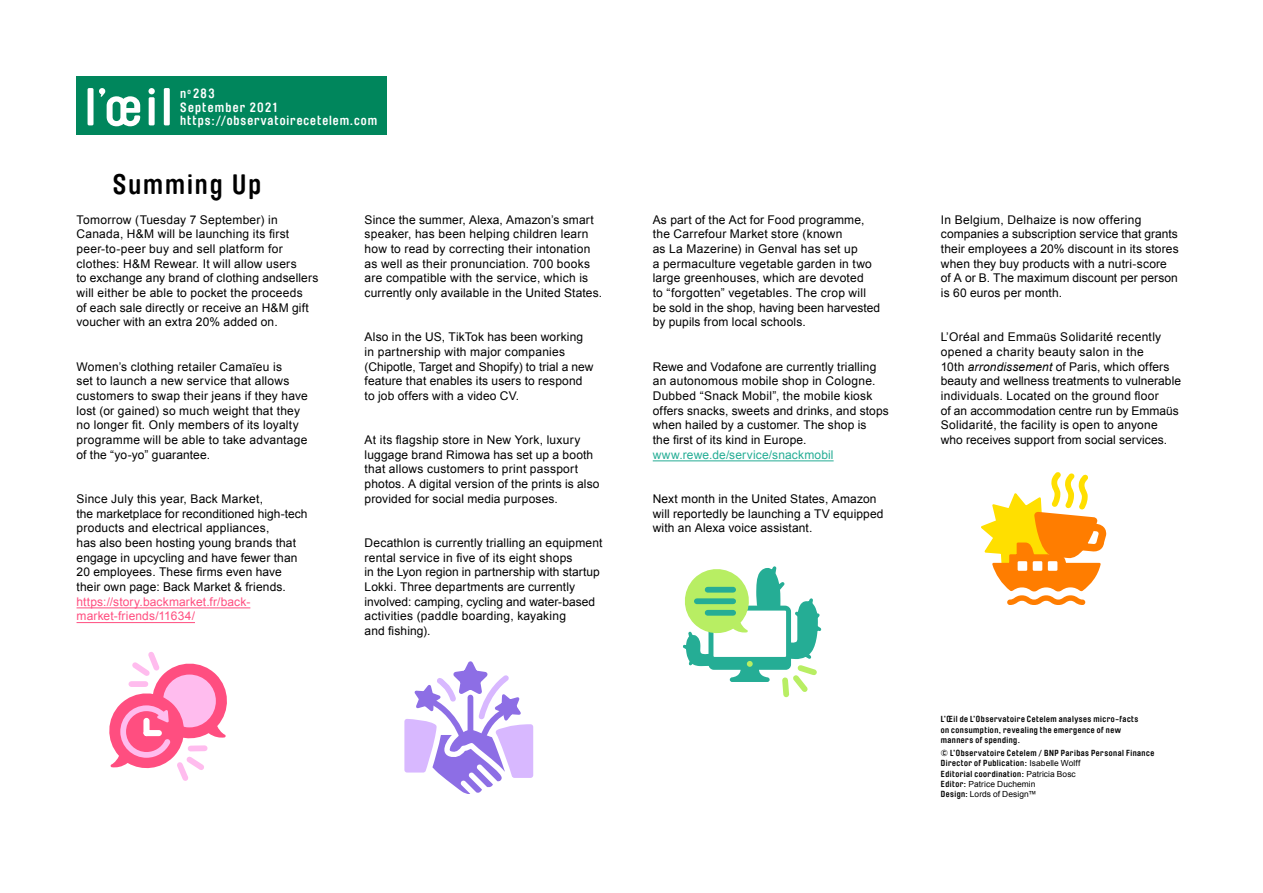
<style>
.page{position:relative;width:1263px;height:893px;background:#fff}
.page>*{position:absolute;margin:0;border:0;box-sizing:border-box;transform-origin:0 0}
.OEIL___titres__Et_au{font:700 27.75px "Brauer Neue";letter-spacing:.075em;color:#000}
.OEIL___numéro{font:700 13.2px/13.5px "Brauer Neue";letter-spacing:.075em;color:#fff}
.OEIL___texte_courant{font:12px/14.7px "Arial";letter-spacing:.015em;color:#000}
.OEIL___En_bref___sit{font:12px/14.7px "Arial";letter-spacing:.01em;color:#ff4e80}
.OEIL___En_bref___sit-2{font:12px "Arial";letter-spacing:.01em;color:#25ad95}
.OEIL___ours{font:700 8.7px/10.2px "Brauer Neue";letter-spacing:.05em;color:#000}
.OEIL___ours-2{font:8.4px/10.2px "Arial";letter-spacing:.005em;color:#000}
.s1{font-style:italic}
.s2{font-family:"Arial";font-weight:400;font-size:8.4px}
.s3{font-family:"Brauer Neue";font-weight:700;font-size:8.7px}
</style>
<div class="page">
<hr style="left:77px;top:607px;width:173px;height:1px;background:#ff4e80">
<hr style="left:77px;top:622px;width:118px;height:1px;background:#ff4e80">
<hr style="left:653px;top:460px;width:181px;height:1px;background:#25ad95">
<svg style="left:109px;top:652px;width:118px;height:129px"></svg>
<div style="left:143px;top:718px;width:7px;height:18px;border:3px solid #fff;border-radius:2px"></div>
<div style="left:144px;top:730px;width:18px;height:6px;border:3px solid #fff;border-radius:2px"></div>
<svg style="left:404px;top:661px;width:129px;height:133px"></svg>
<svg style="left:683px;top:566px;width:139px;height:132px"></svg>
<svg style="left:981px;top:472px;width:126px;height:133px"></svg>
<div style="left:1048px;top:561px;width:9px;height:10px;background:#fff;border:2px solid #fff"></div>
<div style="left:1033px;top:561px;width:9px;height:10px;background:#fff;border:2px solid #fff"></div>
<div style="left:1017px;top:561px;width:10px;height:10px;background:#fff;border:2px solid #fff"></div>
<div style="left:77px;top:77px;width:310px;height:58px;background:#00865c"></div>
<svg style="left:88px;top:88px;width:82px;height:38px"></svg>
<p class="OEIL___numéro" style="left:180px;top:87px;width:198px">n<sup>o</sup> 283<br>September 2021 https://observatoirecetelem.com</p>
<p class="OEIL___titres__Et_au" style="left:113px;top:169px;width:150px">Summing Up</p>
<p class="OEIL___texte_courant" style="left:77px;top:212px;width:243px">Tomorrow (Tuesday 7 September) in Canada, H&amp;M will be launching its first peer‑to-peer buy and sell platform for clothes: H&amp;M Rewear. It will allow users<br>to exchange any brand of clothing andsellers will either be able to pocket the proceeds<br>of each sale directly or receive an H&amp;M gift voucher with an extra 20% added on.</p>
<p class="OEIL___texte_courant" style="left:77px;top:359px;width:233px">Women’s clothing retailer Camaïeu is<br>set to launch a new service that allows customers to swap their jeans if they have lost (or gained) so much weight that they no longer fit. Only members of its loyalty programme will be able to take advantage of the “yo-yo” guarantee.</p>
<p class="OEIL___texte_courant" style="left:77px;top:491px;width:233px">Since July this year, Back Market,<br>the marketplace for reconditioned high‑tech products and electrical appliances,<br>has also been hosting young brands that engage in upcycling and have fewer than 20 employees. These firms even have their own page: Back Market &amp; friends.</p>
<p class="OEIL___En_bref___sit" style="left:77px;top:594px;width:175px">https://story.backmarket.fr/back&shy;market-friends/11634/</p>
<p class="OEIL___texte_courant" style="left:365px;top:212px;width:239px">Since the summer, Alexa, Amazon’s smart speaker, has been helping children learn how to read by correcting their intonation as well as their pronunciation. 700 books are compatible with the service, which is currently only available in the United States.</p>
<p class="OEIL___texte_courant" style="left:365px;top:330px;width:230px">Also in the US, TikTok has been working in partnership with major companies (Chipotle, Target and Shopify) to trial a new feature that enables its users to respond to job offers with a video CV.</p>
<p class="OEIL___texte_courant" style="left:365px;top:433px;width:236px">At its flagship store in New York, luxury luggage brand Rimowa has set up a booth that allows customers to print passport photos. A digital version of the prints is also provided for social media purposes.</p>
<p class="OEIL___texte_courant" style="left:365px;top:536px;width:239px">Decathlon is currently trialling an equipment rental service in five of its eight shops<br>in the Lyon region in partnership with startup Lokki. Three departments are currently involved: camping, cycling and water‑based activities (paddle boarding, kayaking<br>and fishing).</p>
<p class="OEIL___texte_courant" style="left:653px;top:212px;width:229px">As part of the Act for Food programme, the Carrefour Market store (known<br>as La Mazerine) in Genval has set up<br>a permaculture vegetable garden in two large greenhouses, which are devoted<br>to “forgotten” vegetables. The crop will be sold in the shop, having been harvested by pupils from local schools.</p>
<p class="OEIL___texte_courant" style="left:653px;top:359px;width:238px">Rewe and Vodafone are currently trialling an autonomous mobile shop in Cologne.<br>Dubbed “Snack Mobil”, the mobile kiosk offers snacks, sweets and drinks, and stops when hailed by a customer. The shop is<br>the first of its kind in Europe.</p>
<p class="OEIL___En_bref___sit-2" style="left:653px;top:447px;width:182px">www.rewe.de/service/snackmobil</p>
<p class="OEIL___texte_courant" style="left:653px;top:491px;width:232px">Next month in the United States, Amazon will reportedly be launching a TV equipped with an Alexa voice assistant.</p>
<p class="OEIL___texte_courant" style="left:941px;top:212px;width:239px">In Belgium, Delhaize is now offering companies a subscription service that grants their employees a 20% discount in its stores when they buy products with a nutri-score of A or B. The maximum discount per person is 60 euros per month.</p>
<p class="OEIL___texte_courant" style="left:941px;top:330px;width:242px">L’Oréal and Emmaüs Solidarité recently opened a charity beauty salon in the<br>10th <span class="s1">arrondissement</span> of Paris, which offers beauty and wellness treatments to vulnerable individuals. Located on the ground floor<br>of an accommodation centre run by Emmaüs Solidarité, the facility is open to anyone who receives support from social services.</p>
<p class="OEIL___ours" style="left:941px;top:714px;width:199px">L’Œil de L’Observatoire Cetelem analyses micro‑facts on consumption, revealing the emergence of new manners of spending.</p>
<p class="OEIL___ours" style="left:941px;top:748px;width:215px">© L’Observatoire Cetelem / BNP Paribas Personal Finance<br>Director of Publication: <span class="s2">Isabelle Wolff<br></span>Editorial coordination: <span class="s2">Patricia Bosc</span></p>
<p class="OEIL___ours-2" style="left:941px;top:779px;width:97px"><span class="s3">Editor:</span> Patrice Duchemin<br><span class="s3">Design:</span> Lords of Design™</p>
</div>
